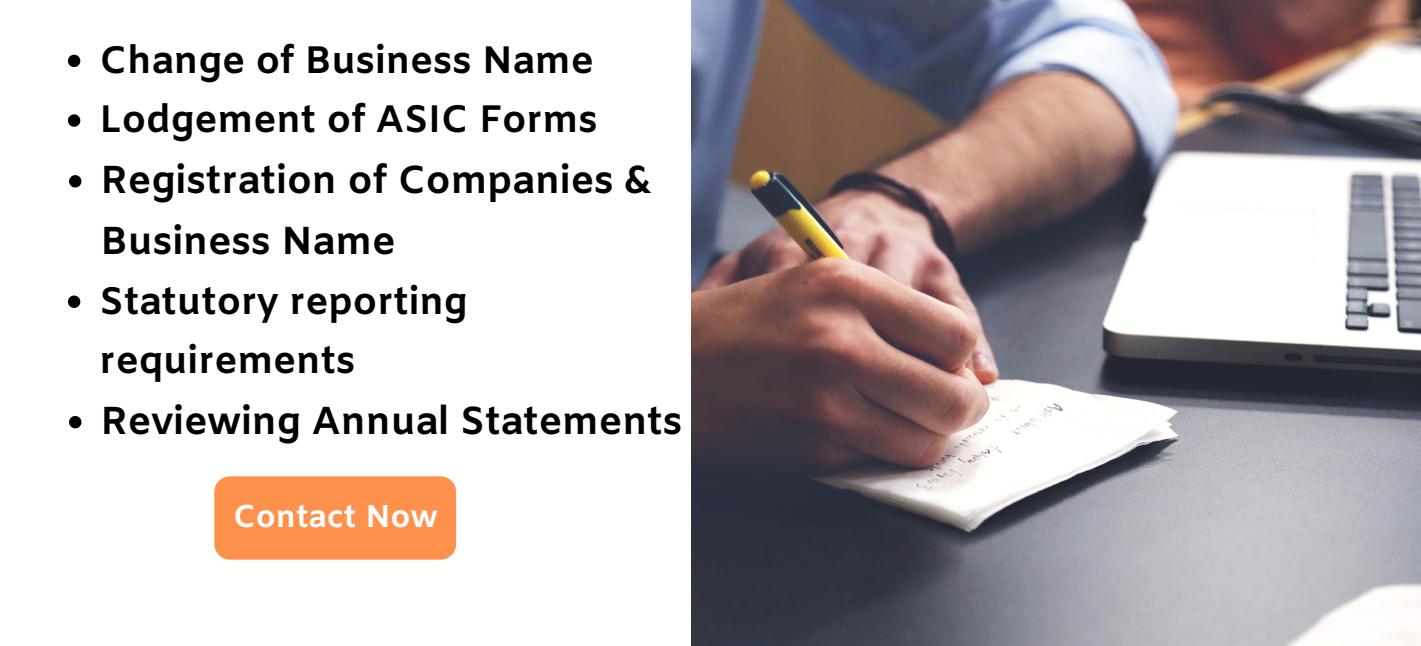
<style>
.page{position:relative;width:1421px;height:646px;background:#fff}
.page>*{position:absolute;margin:0;border:0;box-sizing:border-box;transform-origin:0 0}
.t1{font:700 39px/60.8px "Amiko";color:#000}
.t2{font:700 38.25px/59.7px "Amiko";color:#000}
.t3{font:700 31.5px "Amiko";color:#fff}
</style>
<div class="page">
<img style="left:691px;top:0;width:730px;height:646px">
<svg style="left:68px;top:55px;width:12px;height:12px"></svg>
<svg style="left:68px;top:114px;width:12px;height:13px"></svg>
<svg style="left:69px;top:175px;width:12px;height:12px"></svg>
<svg style="left:68px;top:295px;width:12px;height:13px"></svg>
<svg style="left:69px;top:416px;width:12px;height:12px"></svg>
<div style="left:214px;top:476px;width:242px;height:83px;background:#ff914d;border-radius:16px"></div>
<p class="t2" style="left:100px;top:33px;width:500px">Change of Business Name<br>Lodgement of ASIC Forms</p>
<p class="t1" style="left:101px;top:153px;width:552px">Registration of Companies &amp;<br>Business Name</p>
<p class="t2" style="left:100px;top:274px;width:369px">Statutory reporting requirements</p>
<p class="t1" style="left:101px;top:393px;width:583px">Reviewing Annual Statements</p>
<p class="t3" style="left:233px;top:497px;width:206px">Contact Now</p>
</div>
